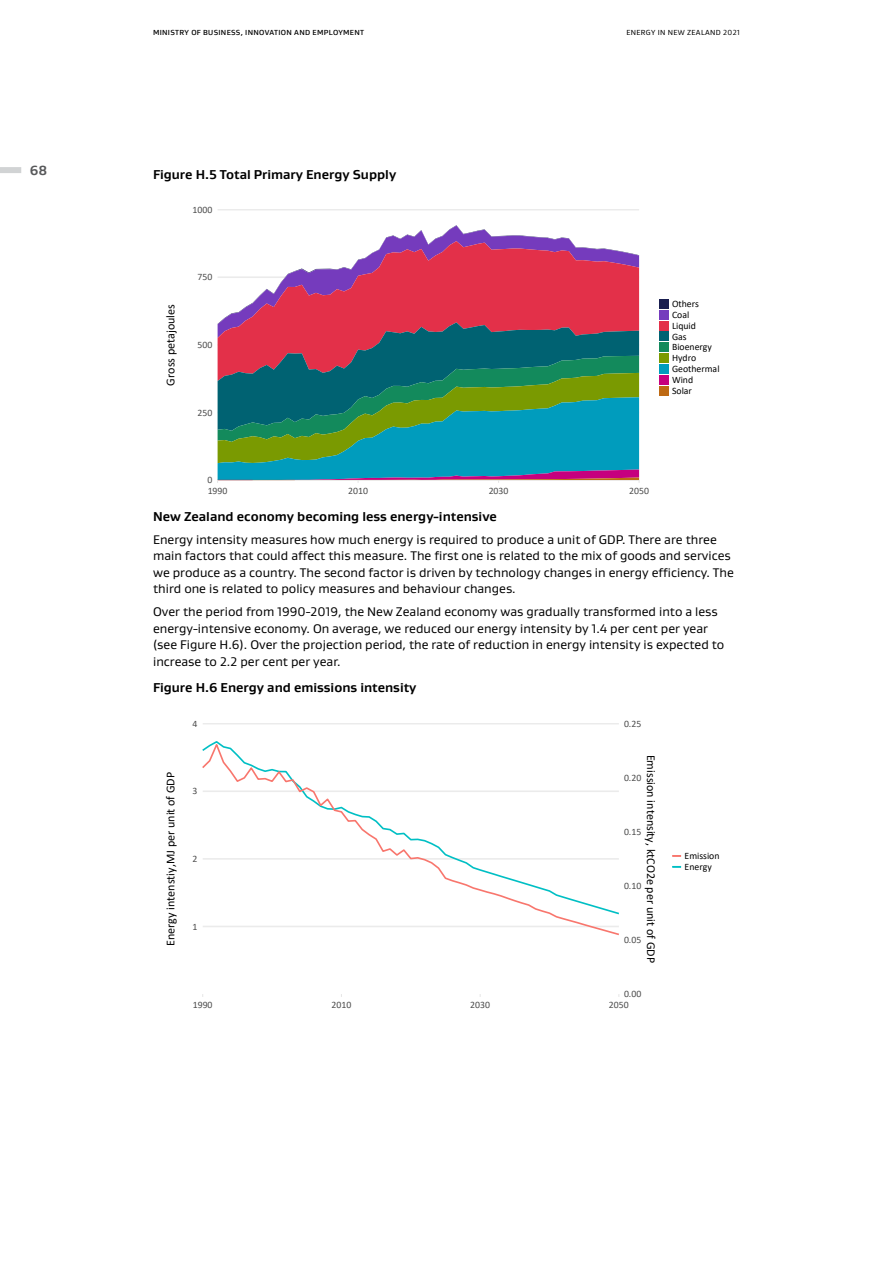
<style>
.page{position:relative;width:893px;height:1263px;background:#fff}
.page>*{position:absolute;margin:0;border:0;box-sizing:border-box;transform-origin:0 0}
.t1{font:700 13.5px "Gustan";color:#58595b}
.t2{font:700 13.2px "Gustan";color:#000}
.t3{font:12.75px/16.5px "Gustan";color:#000}
.t4{font:12.15px "Calibri";color:#000}
.t5{font:9.75px "Calibri";color:#4d4d4d}
.t6{font:9.75px/10.9px "Calibri";color:#000}
.t7{font:500 7.5px "Gustan";letter-spacing:.04em;color:#000}
.t8{font:7.5px "Gustan";letter-spacing:.04em;color:#000}
</style>
<div class="page">
<hr style="left:218px;top:210px;width:421px;height:1px;background:#ebebeb">
<svg style="left:384px;top:226px;width:187px;height:15px"></svg>
<svg style="left:218px;top:241px;width:421px;height:81px;fill:#e33049"></svg>
<svg style="left:218px;top:322px;width:421px;height:34px"></svg>
<svg style="left:217px;top:356px;width:423px;height:127px"></svg>
<div style="left:659px;top:299px;width:10px;height:9px;background:#191e50"></div>
<div style="left:659px;top:310px;width:10px;height:9px;background:#753bbd"></div>
<div style="left:659px;top:321px;width:10px;height:9px;background:#e33049"></div>
<div style="left:659px;top:332px;width:10px;height:9px;background:#006272"></div>
<div style="left:659px;top:343px;width:10px;height:9px;background:#138a5c"></div>
<div style="left:659px;top:354px;width:10px;height:9px;background:#7a9a01"></div>
<div style="left:659px;top:364px;width:10px;height:10px;background:#009cbd"></div>
<div style="left:659px;top:375px;width:10px;height:10px;background:#c6007e"></div>
<div style="left:659px;top:386px;width:10px;height:9px;background:#be6a14"></div>
<hr style="left:203px;top:724px;width:416px;height:1px;background:#ebebeb">
<svg style="left:203px;top:741px;width:416px;height:195px"></svg>
<svg style="left:672px;top:855px;width:9px;height:2px"></svg>
<svg style="left:672px;top:866px;width:9px;height:2px"></svg>
<div style="left:0;top:167px;width:21px;height:6px;background:#d1d3d4"></div>
<p class="t1" style="left:30px;top:161px;width:19px">68</p>
<p class="t7" style="left:153px;top:27px;width:212px">MINISTRY OF BUSINESS, INNOVATION AND EMPLOYMENT</p>
<p class="t8" style="left:626px;top:27px;width:115px">ENERGY IN NEW ZEALAND 2021</p>
<p class="t2" style="left:153px;top:166px;width:245px">Figure H.5 Total Primary Energy Supply</p>
<p class="t5" style="left:193px;top:203px;width:21px">1000</p>
<p class="t5" style="left:198px;top:270px;width:16px">750</p>
<p class="t4" style="left:162px;top:386px;width:83px;rotate:-90deg">Gross petajoules</p>
<p class="t6" style="left:672px;top:298px;width:49px">Others<br>Coal<br>Liquid<br>Gas<br>Bioenergy<br>Hydro<br>Geothermal<br>Wind<br>Solar</p>
<p class="t5" style="left:198px;top:338px;width:16px">500</p>
<p class="t5" style="left:198px;top:405px;width:16px">250</p>
<p class="t5" style="left:207px;top:473px;width:6px">0</p>
<p class="t5" style="left:208px;top:484px;width:21px">1990</p>
<p class="t5" style="left:348px;top:484px;width:21px">2010</p>
<p class="t5" style="left:489px;top:484px;width:21px">2030</p>
<p class="t5" style="left:629px;top:484px;width:21px">2050</p>
<p class="t2" style="left:153px;top:508px;width:345px">New Zealand economy becoming less energy-intensive</p>
<p class="t3" style="left:153px;top:531px;width:582px">Energy intensity measures how much energy is required to produce a unit of GDP. There are three main factors that could affect this measure. The first one is related to the mix of goods and services we produce as a country. The second factor is driven by technology changes in energy efficiency. The third one is related to policy measures and behaviour changes.</p>
<p class="t3" style="left:153px;top:603px;width:573px">Over the period from 1990-2019, the New Zealand economy was gradually transformed into a less energy-intensive economy. On average, we reduced our energy intensity by 1.4 per cent per year (see Figure H.6). Over the projection period, the rate of reduction in energy intensity is expected to increase to 2.2 per cent per year.</p>
<p class="t2" style="left:153px;top:678px;width:265px">Figure H.6 Energy and emissions intensity</p>
<p class="t4" style="left:162px;top:946px;width:176px;rotate:-90deg">Energy intenstiy,MJ per unit of GDP</p>
<p class="t5" style="left:193px;top:717px;width:6px">4</p>
<p class="t5" style="left:193px;top:784px;width:6px">3</p>
<p class="t5" style="left:193px;top:852px;width:6px">2</p>
<p class="t5" style="left:193px;top:919px;width:6px">1</p>
<p class="t5" style="left:624px;top:717px;width:19px">0.25</p>
<p class="t4" style="left:660px;top:754px;width:210px;rotate:90deg">Emission intensity, ktCO2e per unit of GDP</p>
<p class="t5" style="left:624px;top:771px;width:19px">0.20</p>
<p class="t5" style="left:624px;top:825px;width:19px">0.15</p>
<p class="t5" style="left:624px;top:879px;width:19px">0.10</p>
<p class="t5" style="left:624px;top:933px;width:19px">0.05</p>
<p class="t5" style="left:624px;top:987px;width:19px">0.00</p>
<p class="t5" style="left:193px;top:998px;width:21px">1990</p>
<p class="t5" style="left:332px;top:998px;width:21px">2010</p>
<p class="t5" style="left:470px;top:998px;width:21px">2030</p>
<p class="t5" style="left:609px;top:998px;width:21px">2050</p>
<p class="t6" style="left:685px;top:850px;width:36px">Emission<br>Energy</p>
</div>
